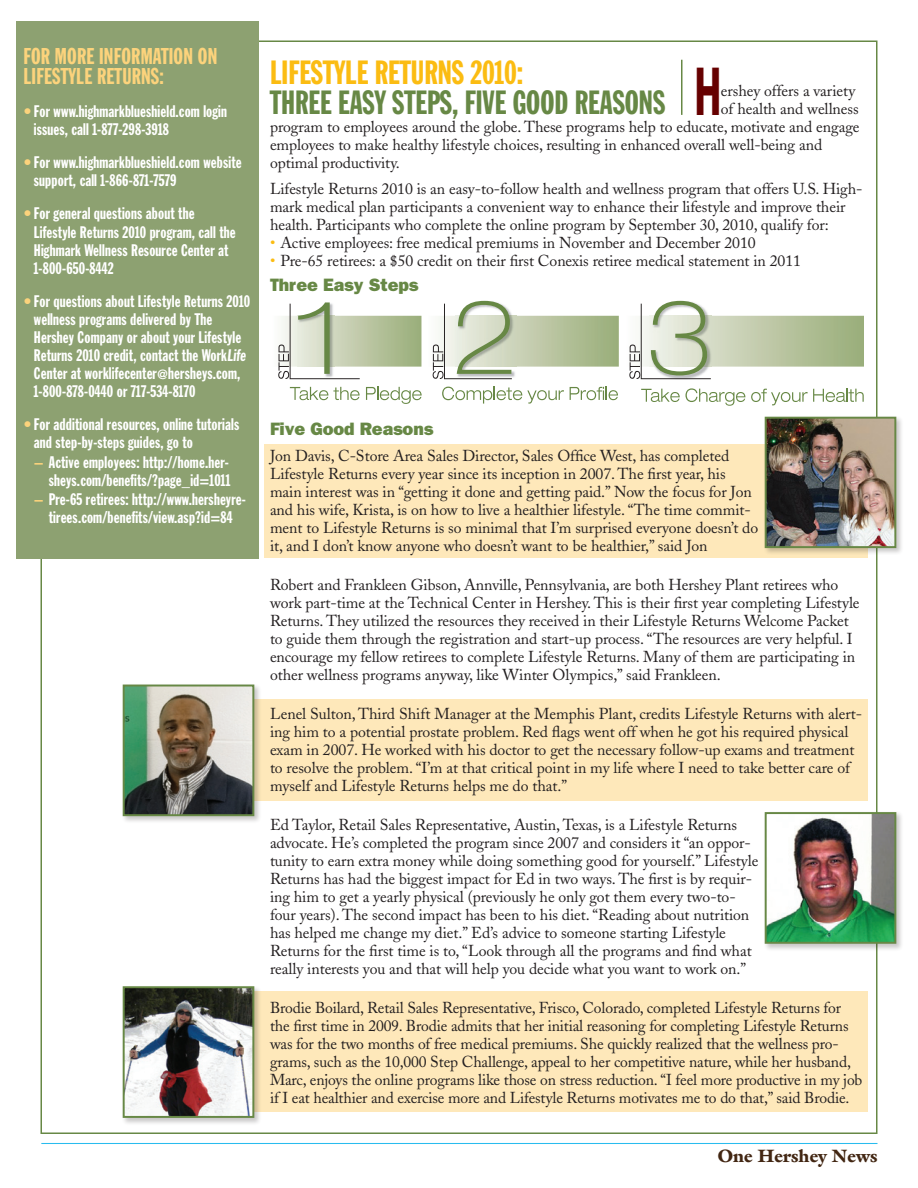
<style>
.page{position:relative;width:918px;height:1188px;background:#fff}
.page>*{position:absolute;margin:0;border:0;box-sizing:border-box;transform-origin:0 0}
.t1{font:600 69px "Franklin Gothic";color:#600;scale:.6 1}
.t2{font:33px/30px "Franklin Gothic Extra Cond";color:#678845}
.t3{font:22.5px/19.5px "Franklin Gothic Extra Cond";letter-spacing:.01em;color:#fcd37c}
.t4{font:800 18px "Franklin Gothic";letter-spacing:-.005em;color:#678845}
.t5{font:900 18px "Galliard";color:#422612}
.t6{font:16.5px "Franklin Gothic Extra Cond";letter-spacing:.01em;color:#fff}
.t7{font:15.75px/18px "Adobe Caslon";letter-spacing:-.005em;color:#231f20}
.s1{color:#fcd37c}
.s2{color:#fbbc12}
</style>
<div class="page">
<div style="left:264px;top:445px;width:604px;height:113px;background:#fee8ba"></div>
<div style="left:221px;top:699px;width:647px;height:101px;background:#fee8ba"></div>
<div style="left:222px;top:992px;width:646px;height:120px;background:#fee8ba"></div>
<div style="left:16px;top:21px;width:243px;height:537px;background:#8da171"></div>
<hr style="left:41px;top:1143px;width:837px;height:1px;background:#29bcee">
<hr style="left:681px;top:60px;width:1px;height:55px;background:#678845">
<div style="left:763px;top:811px;width:141px;height:140px;background:#231f20;opacity:.25"></div>
<img style="left:768px;top:815px;width:125px;height:126px">
<div style="left:765px;top:812px;width:131px;height:132px;border:2px solid #678845"></div>
<div style="left:763px;top:415px;width:141px;height:141px;background:#231f20;opacity:.25"></div>
<img style="left:768px;top:420px;width:125px;height:125px">
<div style="left:765px;top:417px;width:131px;height:131px;border:2px solid #678845"></div>
<div style="left:121px;top:683px;width:141px;height:141px;background:#231f20;opacity:.25"></div>
<img style="left:126px;top:688px;width:125px;height:125px">
<div style="left:123px;top:685px;width:131px;height:131px;border:2px solid #678845"></div>
<div style="left:121px;top:985px;width:141px;height:141px;background:#231f20;opacity:.25"></div>
<img style="left:126px;top:989px;width:125px;height:126px">
<div style="left:123px;top:986px;width:131px;height:132px;border:2px solid #678845"></div>
<svg style="left:290px;top:387px;width:70px;height:13px"></svg>
<svg style="left:366px;top:387px;width:56px;height:17px"></svg>
<svg style="left:442px;top:387px;width:122px;height:17px"></svg>
<svg style="left:570px;top:387px;width:48px;height:13px"></svg>
<svg style="left:641px;top:388px;width:104px;height:18px"></svg>
<svg style="left:751px;top:389px;width:113px;height:16px"></svg>
<svg style="left:278px;top:301px;width:586px;height:78px"></svg>
<p class="t3" style="left:23px;top:47px;width:195px">FOR MORE INFORMATION ON<br>LIFESTYLE RETURNS:</p>
<p class="t6" style="left:23px;top:102px;width:205px"><span class="s1">•</span> For www.highmarkblueshield.com login</p>
<p class="t6" style="left:34px;top:120px;width:137px">issues, call 1-877-298-3918</p>
<p class="t6" style="left:23px;top:153px;width:220px"><span class="s1">•</span> For www.highmarkblueshield.com website</p>
<p class="t6" style="left:34px;top:171px;width:144px">support, call 1-866-871-7579</p>
<p class="t6" style="left:23px;top:204px;width:173px"><span class="s1">•</span> For general questions about the</p>
<p class="t6" style="left:34px;top:224px;width:203px">Lifestyle Returns 2010 program, call the</p>
<p class="t6" style="left:34px;top:242px;width:196px">Highmark Wellness Resource Center at</p>
<p class="t6" style="left:34px;top:260px;width:81px">1-800-650-8442</p>
<p class="t6" style="left:23px;top:293px;width:228px"><span class="s1">•</span> For questions about Lifestyle Returns 2010</p>
<p class="t6" style="left:34px;top:311px;width:180px">wellness programs delivered by The</p>
<p class="t6" style="left:34px;top:329px;width:209px">Hershey Company or about your Lifestyle</p>
<p class="t6" style="left:34px;top:347px;width:215px">Returns 2010 credit, contact the WorkLife</p>
<p class="t6" style="left:34px;top:365px;width:208px">Center at worklifecenter@hersheys.com,</p>
<p class="t6" style="left:34px;top:383px;width:163px">1-800-878-0440 or 717-534-8170</p>
<p class="t6" style="left:23px;top:416px;width:217px"><span class="s1">•</span> For additional resources, online tutorials</p>
<p class="t6" style="left:34px;top:434px;width:161px">and step-by-steps guides, go to</p>
<p class="t6" style="left:34px;top:453px;width:196px"><span class="s1">−</span> Active employees: http://home.her-</p>
<p class="t6" style="left:49px;top:471px;width:183px">sheys.com/benefits/?page_id=1011</p>
<p class="t6" style="left:34px;top:491px;width:213px"><span class="s1">−</span> Pre-65 retirees: http://www.hersheyre-</p>
<p class="t6" style="left:49px;top:509px;width:185px">tirees.com/benefits/view.asp?id=84</p>
<p class="t2" style="left:270px;top:58px;width:397px"><span class="s2">LIFESTYLE RETURNS 2010:<br></span>THREE EASY STEPS, FIVE GOOD REASONS</p>
<p class="t1" style="left:694px;top:50px;width:47px">H</p>
<p class="t7" style="left:721px;top:82px;width:136px">ershey offers a variety</p>
<p class="t7" style="left:721px;top:100px;width:139px">of health and wellness</p>
<p class="t7" style="left:270px;top:118px;width:591px">program to employees around the globe. These programs help to educate, motivate and engage</p>
<p class="t7" style="left:270px;top:136px;width:554px">employees to make healthy lifestyle choices, resulting in enhanced overall well-being and</p>
<p class="t7" style="left:270px;top:154px;width:131px">optimal productivity.</p>
<p class="t7" style="left:270px;top:179px;width:594px">Lifestyle Returns 2010 is an easy-to-follow health and wellness program that offers U.S. High&shy;mark medical plan participants a convenient way to enhance their lifestyle and improve their health. Participants who complete the online program by September 30, 2010, qualify for:</p>
<p class="t7" style="left:270px;top:233px;width:487px"><span class="s2">•</span> Active employees: free medical premiums in November and December 2010</p>
<p class="t7" style="left:270px;top:251px;width:533px"><span class="s2">•</span> Pre-65 retirees: a $50 credit on their first Conexis retiree medical statement in 2011</p>
<p class="t4" style="left:270px;top:274px;width:150px">Three Easy Steps</p>
<p class="t4" style="left:270px;top:418px;width:165px">Five Good Reasons</p>
<p class="t7" style="left:270px;top:446px;width:490px">Jon Davis, C-Store Area Sales Director, Sales Office West, has completed Lifestyle Returns every year since its inception in 2007. The first year, his main interest was in “getting it done and getting paid.” Now the focus for Jon and his wife, Krista, is on how to live a healthier lifestyle. “The time commit&shy;ment to Lifestyle Returns is so minimal that I’m surprised everyone doesn’t do it, and I don’t know anyone who doesn’t want to be healthier,” said Jon</p>
<p class="t7" style="left:270px;top:575px;width:591px">Robert and Frankleen Gibson, Annville, Pennsylvania, are both Hershey Plant retirees who work part-time at the Technical Center in Hershey. This is their first year completing Lifestyle Returns. They utilized the resources they received in their Lifestyle Returns Welcome Packet to guide them through the registration and start-up process. “The resources are very helpful. I encourage my fellow retirees to complete Lifestyle Returns. Many of them are participating in other wellness programs anyway, like Winter Olympics,” said Frankleen.</p>
<p class="t7" style="left:270px;top:704px;width:594px">Lenel Sulton, Third Shift Manager at the Memphis Plant, credits Lifestyle Returns with alert&shy;ing him to a potential prostate problem. Red flags went off when he got his required physical exam in 2007. He worked with his doctor to get the necessary follow-up exams and treatment to resolve the problem. “I’m at that critical point in my life where I need to take better care of myself and Lifestyle Returns helps me do that.”</p>
<p class="t7" style="left:270px;top:815px;width:490px">Ed Taylor, Retail Sales Representative, Austin, Texas, is a Lifestyle Returns advocate. He’s completed the program since 2007 and considers it “an oppor&shy;tunity to earn extra money while doing something good for yourself.” Lifestyle Returns has had the biggest impact for Ed in two ways. The first is by requir&shy;ing him to get a yearly physical (previously he only got them every two-to&shy;four years). The second impact has been to his diet. “Reading about nutrition has helped me change my diet.” Ed’s advice to someone starting Lifestyle Returns for the first time is to, “Look through all the programs and find what really interests you and that will help you decide what you want to work on.”</p>
<p class="t7" style="left:270px;top:998px;width:594px">Brodie Boilard, Retail Sales Representative, Frisco, Colorado, completed Lifestyle Returns for the first time in 2009. Brodie admits that her initial reasoning for completing Lifestyle Returns was for the two months of free medical premiums. She quickly realized that the wellness pro&shy;grams, such as the 10,000 Step Challenge, appeal to her competitive nature, while her husband, Marc, enjoys the online programs like those on stress reduction. “I feel more productive in my job if I eat healthier and exercise more and Lifestyle Returns motivates me to do that,” said Brodie.</p>
<p class="t5" style="left:718px;top:1145px;width:161px">One Hershey News</p>
</div>
